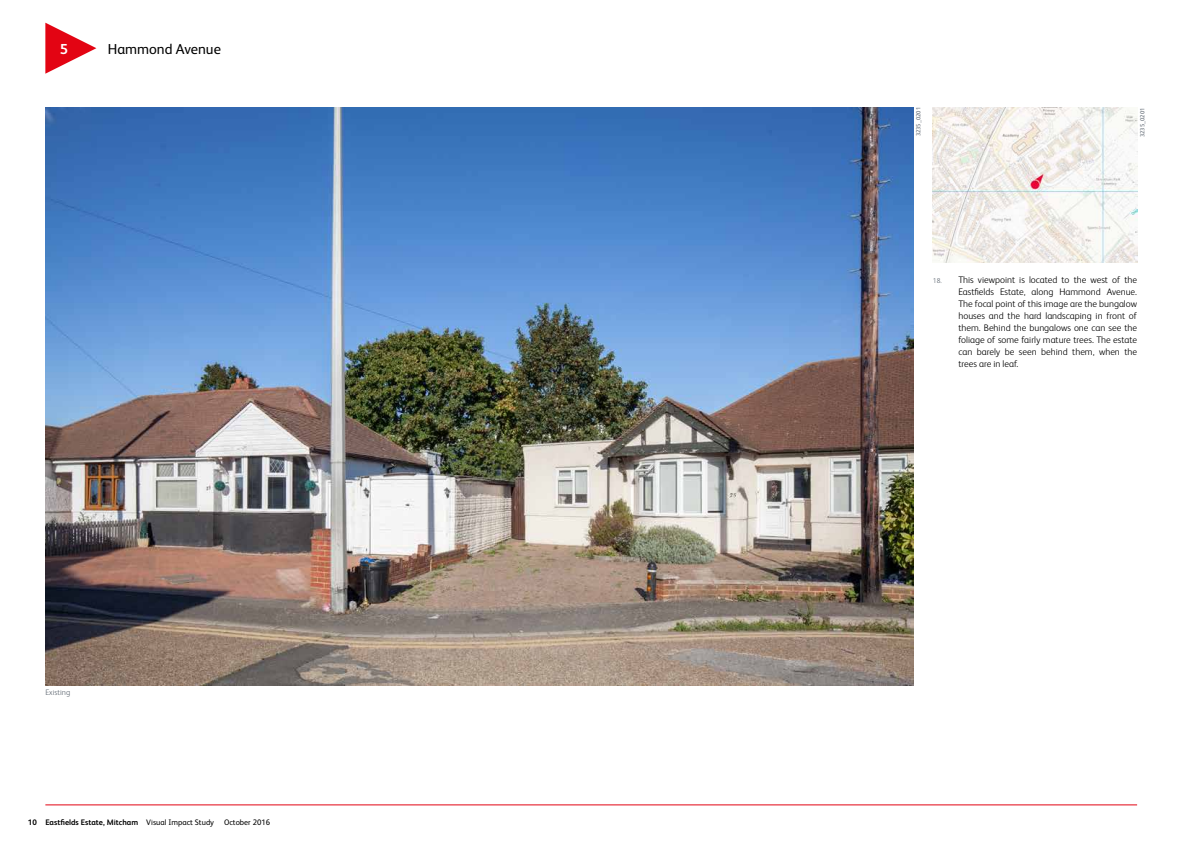
<style>
.page{position:relative;width:1191px;height:842px;background:#fff}
.page>*{position:absolute;margin:0;border:0;box-sizing:border-box;transform-origin:0 0}
.t1{font:14.5px "FS Albert Pro";color:#000}
.t2{font:700 14.5px "FS Albert Pro";color:#fff}
.t3{font:300 9.5px/12px "FS Albert Pro";color:#000;text-align:justify}
.t4{font:8px "FS Albert Pro";color:#000}
.t5{font:300 8px "FS Albert Pro";color:#5f6872}
.t6{font:6px "FS Albert Pro";color:#5f6872}
.s1{font-weight:700}
.s2{font-size:7px;color:#5f6872}
</style>
<div class="page">
<hr style="left:45px;top:805px;width:1092px;height:1px;background:#e30413">
<svg style="left:45px;top:23px;width:51px;height:51px"></svg>
<img style="left:45px;top:107px;width:868px;height:578px">
<img style="left:933px;top:107px;width:204px;height:156px">
<h1 class="t2" style="left:60px;top:39px;width:10px">5</h1>
<h1 class="t1" style="left:108px;top:38px;width:115px">Hammond Avenue</h1>
<p class="t5" style="left:45px;top:687px;width:26px">Existing</p>
<p class="t4" style="left:28px;top:816px;width:244px"><span class="s1">10 Eastfields Estate, Mitcham</span> Visual Impact Study October 2016</p>
<p class="t6" style="left:914px;top:136px;width:31px;rotate:-90deg">3235_0201</p>
<p class="t6" style="left:1138px;top:137px;width:31px;rotate:-90deg">3235_0201</p>
<p class="t3" style="left:958px;top:273px;width:180px;text-indent:-26px"><span class="s2">18.</span> This viewpoint is located to the west of the Eastfields Estate, along Hammond Avenue.<br>The focal point of this image are the bungalow houses and the hard landscaping in front of them. Behind the bungalows one can see the foliage of some fairly mature trees. The estate can barely be seen behind them, when the trees are in leaf.</p>
</div>
